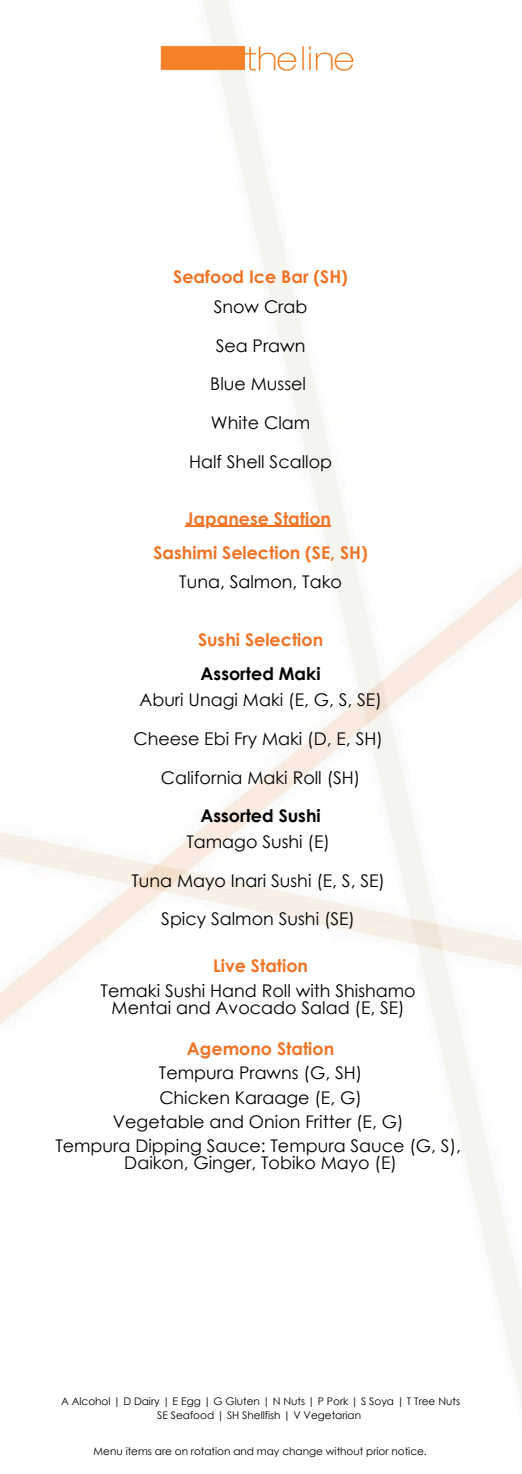
<style>
.page{position:relative;width:522px;height:1474px;background:#fff}
.page>*{position:absolute;margin:0;border:0;box-sizing:border-box;transform-origin:0 0}
.t1{font:17.5px/25.9px "Century Gothic";color:#000;text-align:center}
.t2{font:700 17.5px "Century Gothic";color:#f17427}
.t3{font:10.5px "Century Gothic";color:#000}
.s1{font-weight:700}
.s2{font-weight:700;color:#f17427}
</style>
<div class="page">
<img style="left:0;top:0;width:521px;height:1398px">
<img style="left:149px;top:29px;width:223px;height:56px">
<hr style="left:185px;top:526px;width:146px;height:1px;background:#f17427">
<h1 class="t2" style="left:173px;top:266px;width:176px">Seafood Ice Bar (SH)</h1>
<h2 class="t1" style="left:213px;top:293px;width:95px">Snow Crab</h2>
<h2 class="t1" style="left:215px;top:332px;width:91px">Sea Prawn</h2>
<h2 class="t1" style="left:210px;top:371px;width:97px">Blue Mussel</h2>
<h2 class="t1" style="left:211px;top:409px;width:101px">White Clam</h2>
<h2 class="t1" style="left:189px;top:448px;width:144px">Half Shell Scallop</h2>
<h1 class="t2" style="left:185px;top:507px;width:147px">Japanese Station</h1>
<h1 class="t2" style="left:153px;top:542px;width:215px">Sashimi Selection (SE, SH)</h1>
<h2 class="t1" style="left:179px;top:568px;width:164px">Tuna, Salmon, Tako</h2>
<h1 class="t2" style="left:198px;top:629px;width:126px">Sushi Selection</h1>
<h2 class="t1" style="left:139px;top:660px;width:243px"><span class="s1">Assorted Maki<br></span>Aburi Unagi Maki (E, G, S, SE)</h2>
<h2 class="t1" style="left:133px;top:725px;width:250px">Cheese Ebi Fry Maki (D, E, SH)</h2>
<h2 class="t1" style="left:161px;top:764px;width:201px">California Maki Roll (SH)</h2>
<h2 class="t1" style="left:186px;top:802px;width:145px"><span class="s1">Assorted Sushi<br></span>Tamago Sushi (E)</h2>
<h2 class="t1" style="left:131px;top:867px;width:255px">Tuna Mayo Inari Sushi (E, S, SE)</h2>
<h2 class="t1" style="left:161px;top:905px;width:195px">Spicy Salmon Sushi (SE)</h2>
<h1 class="t2" style="left:213px;top:955px;width:96px">Live Station</h1>
<h2 class="t1" style="left:100px;top:981px;width:316px;line-height:17.2px">Temaki Sushi Hand Roll with Shishamo<br>Mentai and Avocado Salad (E, SE)</h2>
<h1 class="t1" style="left:159px;top:1036px;width:204px;line-height:24.2px"><span class="s2">Agemono Station<br></span>Tempura Prawns (G, SH)</h1>
<h2 class="t1" style="left:159px;top:1084px;width:204px">Chicken Karaage (E, G)</h2>
<h2 class="t1" style="left:113px;top:1108px;width:292px">Vegetable and Onion Fritter (E, G)</h2>
<h2 class="t1" style="left:55px;top:1137px;width:406px;line-height:17.2px">Tempura Dipping Sauce: Tempura Sauce (G, S),<br>Daikon, Ginger, Tobiko Mayo (E)</h2>
<h2 class="t3" style="left:61px;top:1395px;width:400px">A Alcohol | D Dairy | E Egg | G Gluten | N Nuts | P Pork | S Soya | T Tree Nuts</h2>
<p class="t3" style="left:157px;top:1409px;width:205px">SE Seafood | SH Shellfish | V Vegetarian</p>
<p class="t3" style="left:93px;top:1444px;width:334px">Menu items are on rotation and may change without prior notice.</p>
</div>
